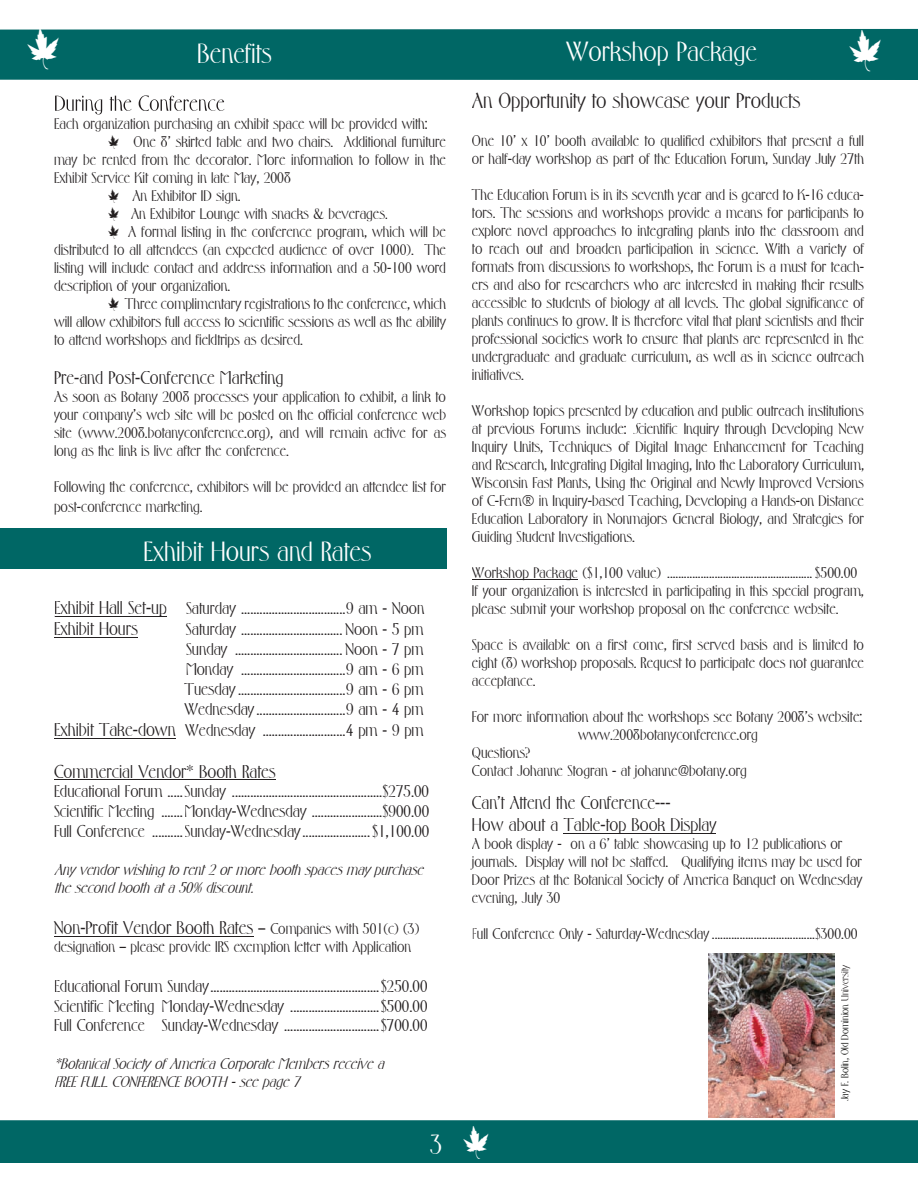
<style>
.page{position:relative;width:918px;height:1188px;background:#fff}
.page>*{position:absolute;margin:0;border:0;box-sizing:border-box;transform-origin:0 0}
.t1{font:45px "Blaetter";color:#fff}
.t2{font:27px "Florentine";color:#fff}
.t3{font:21px "Florentine";color:#231f20}
.t4{font:18px/21.6px "Florentine";color:#231f20}
.t5{font:16.5px/19.8px "Florentine";color:#231f20;text-align:justify}
.t6{font:15px/18px "Florentine";color:#231f20;text-align:justify}
.t7{font:italic 15px/18px "Florentine";color:#231f20}
.t8{font:10.2px "Florentine";color:#040503}
.s1{font-family:"Blaetter"}
.s2{font-size:18px}
.s3{font-size:16.5px}
.s4{font-size:15px}
.s5{font-style:italic}
.s6{color:#231f20}
.s7{font-family:"Blaetter";font-size:36px}
</style>
<div class="page">
<div style="left:0;top:1120px;width:918px;height:43px;background:#006765"></div>
<div style="left:0;top:29px;width:918px;height:51px;background:#006765"></div>
<svg style="left:55px;top:95px;width:169px;height:20px"></svg>
<hr style="left:54px;top:638px;width:84px;height:1px;background:#231f20">
<hr style="left:54px;top:738px;width:122px;height:1px;background:#231f20">
<hr style="left:54px;top:780px;width:222px;height:1px;background:#231f20">
<hr style="left:54px;top:936px;width:199px;height:1px;background:#231f20">
<hr style="left:55px;top:616px;width:112px;height:1px;background:#231f20">
<img style="left:708px;top:954px;width:126px;height:163px">
<hr style="left:472px;top:579px;width:106px;height:1px;background:#231f20">
<div style="left:0;top:528px;width:446px;height:40px;background:#006765"></div>
<hr style="left:564px;top:833px;width:152px;height:1px;background:#231f20">
<h1 class="t1" style="left:27px;top:27px;width:32px">L</h1>
<h1 class="t1" style="left:849px;top:29px;width:32px">L</h1>
<h2 class="t2" style="left:566px;top:36px;width:193px">Workshop Package</h2>
<h2 class="t2" style="left:197px;top:38px;width:76px">Benefits</h2>
<p class="t6" style="left:54px;top:115px;width:375px">Each organization purchasing an exhibit space will be provided with:</p>
<p class="t6" style="left:108px;top:133px;width:340px"><span class="s1">L</span> One 8’ skirted table and two chairs. Additional furniture</p>
<p class="t6" style="left:54px;top:151px;width:394px">may be rented from the decorator. More information to follow in the</p>
<p class="t6" style="left:54px;top:169px;width:238px">Exhibit Service Kit coming in late May, 2008</p>
<p class="t6" style="left:108px;top:187px;width:134px"><span class="s1">L</span> An Exhibitor ID sign.</p>
<p class="t6" style="left:108px;top:205px;width:281px"><span class="s1">L</span> An Exhibitor Lounge with snacks &amp; beverages.</p>
<p class="t6" style="left:108px;top:223px;width:340px"><span class="s1">L</span> A formal listing in the conference program, which will be</p>
<p class="t6" style="left:54px;top:241px;width:394px">distributed to all attendees (an expected audience of over 1000). The</p>
<p class="t6" style="left:54px;top:259px;width:394px">listing will include contact and address information and a 50-100 word</p>
<p class="t6" style="left:54px;top:277px;width:178px">description of your organization.</p>
<p class="t6" style="left:108px;top:295px;width:340px"><span class="s1">L</span> Three complimentary registrations to the conference, which</p>
<p class="t6" style="left:54px;top:313px;width:394px">will allow exhibitors full access to scientific sessions as well as the ability</p>
<p class="t6" style="left:54px;top:331px;width:250px">to attend workshops and fieldtrips as desired.</p>
<p class="t4" style="left:54px;top:367px;width:231px">Pre-and Post-Conference Marketing</p>
<p class="t6" style="left:54px;top:388px;width:394px">As soon as Botany 2008 processes your application to exhibit, a link to your company’s web site will be posted on the official conference web site (www.2008.botanyconference.org), and will remain active for as long as the link is live after the conference.</p>
<p class="t6" style="left:54px;top:477px;width:394px;line-height:19.8px">Following the conference, exhibitors will be provided an attendee list for post-conference marketing.</p>
<h2 class="t2" style="left:143px;top:536px;width:230px">Exhibit Hours and Rates</h2>
<p class="t5" style="left:54px;top:598px;width:372px"><span class="s2">Exhibit Hall Set-up</span> Saturday ..................................9 am - Noon</p>
<p class="t4" style="left:54px;top:618px;width:85px">Exhibit Hours</p>
<p class="t5" style="left:184px;top:620px;width:241px">Saturday ................................. Noon - 5 pm Sunday ................................... Noon - 7 pm Monday ..................................9 am - 6 pm Tuesday ...................................9 am - 6 pm Wednesday .............................9 am - 4 pm</p>
<p class="t5" style="left:54px;top:721px;width:371px"><span class="s2">Exhibit Take-down</span> Wednesday ...........................4 pm - 9 pm</p>
<p class="t4" style="left:54px;top:761px;width:223px">Commercial Vendor* Booth Rates</p>
<p class="t5" style="left:54px;top:782px;width:377px">Educational Forum .....Sunday ................................................. $275.00<br>Scientific Meeting .......Monday-Wednesday ....................... $900.00<br>Full Conference ..........Sunday-Wednesday ...................... $1,100.00</p>
<p class="t7" style="left:54px;top:861px;width:375px">Anyvendorwishingtorent2ormoreboothspacesmaypurchase thesecondboothata50% discount.</p>
<p class="t4" style="left:54px;top:917px;width:367px">Non-Profit Vendor Booth Rates <span class="s3">–</span> <span class="s4">Companies with 501(c) (3)</span></p>
<p class="t6" style="left:54px;top:938px;width:359px">designation – please provide IRS exemption letter with Application</p>
<p class="t5" style="left:54px;top:976px;width:375px">Educational Forum Sunday .......................................................$250.00<br>Scientific Meeting Monday-Wednesday .............................$500.00<br>Full Conference Sunday-Wednesday ...............................$700.00</p>
<p class="t7" style="left:54px;top:1055px;width:336px">*BotanicalSocietyofAmericaCorporateMembersreceivea<br>FREEFULLCONFERENCEBOOTH-seepage7</p>
<h3 class="t3" style="left:472px;top:89px;width:330px">An Opportunity to showcase your Products</h3>
<p class="t6" style="left:472px;top:132px;width:394px">One 10’ x 10’ booth available to qualified exhibitors that present a full or half-day workshop as part of the Education Forum, Sunday July 27th</p>
<p class="t6" style="left:472px;top:186px;width:394px">The Education Forum is in its seventh year and is geared to K-16 educa&shy;tors. The sessions and workshops provide a means for participants to explore novel approaches to integrating plants into the classroom and to reach out and broaden participation in science. With a variety of formats from discussions to workshops, the Forum is a must for teach&shy;ers and also for researchers who are interested in making their results accessible to students of biology at all levels. The global significance of plants continues to grow. It is therefore vital that plant scientists and their professional societies work to ensure that plants are represented in the undergraduate and graduate curriculum, as well as in science outreach initiatives.</p>
<p class="t6" style="left:472px;top:402px;width:394px">Workshop topics presented by education and public outreach institutions at previous Forums include: <span class="s5">S</span>cientific Inquiry through Developing New Inquiry Units, Techniques of Digital Image Enhancement for Teaching and Research, Integrating Digital Imaging, Into the Laboratory Curriculum, Wisconsin Fast Plants, Using the Original and Newly Improved Versions of C-Fern® in Inquiry-based Teaching, Developing a Hands-on Distance Education Laboratory in Nonmajors General Biology, and Strategies for Guiding Student Investigations.</p>
<p class="t6" style="left:472px;top:564px;width:393px;text-align:left">Workshop Package ($1,100 value) .................................................... $500.00<br>If your organization is interested in participating in this special program, please submit your workshop proposal on the conference website.</p>
<p class="t6" style="left:472px;top:636px;width:394px">Space is available on a first come, first served basis and is limited to eight (8) workshop proposals. Request to participate does not guarantee acceptance.</p>
<p class="t6" style="left:472px;top:708px;width:392px">For more information about the workshops see Botany 2008’s website:</p>
<p class="t6" style="left:578px;top:726px;width:181px">www.2008botanyconference.org</p>
<p class="t6" style="left:472px;top:744px;width:60px">Questions?</p>
<p class="t6" style="left:472px;top:762px;width:276px">Contact Johanne Stogran - at johanne@botany.org</p>
<p class="t4" style="left:472px;top:792px;width:246px">Can’t Attend the Conference---<br>How about a Table-top Book Display</p>
<p class="t6" style="left:472px;top:835px;width:392px;text-align:left">A book display - on a 6’ table showcasing up to 12 publications or journals. Display will not be staffed. Qualifying items may be used for Door Prizes at the Botanical Society of America Banquet on Wednesday evening, July 30</p>
<p class="t6" style="left:472px;top:925px;width:387px">Full Conference Only - Saturday-Wednesday .....................................$300.00</p>
<p class="t8" style="left:839px;top:1101px;width:138px;rotate:-90deg">Jay F. Bolin, Old Dominion <span class="s6">University</span></p>
<h2 class="t2" style="left:430px;top:1129px;width:59px">3 <span class="s7">L</span></h2>
</div>
